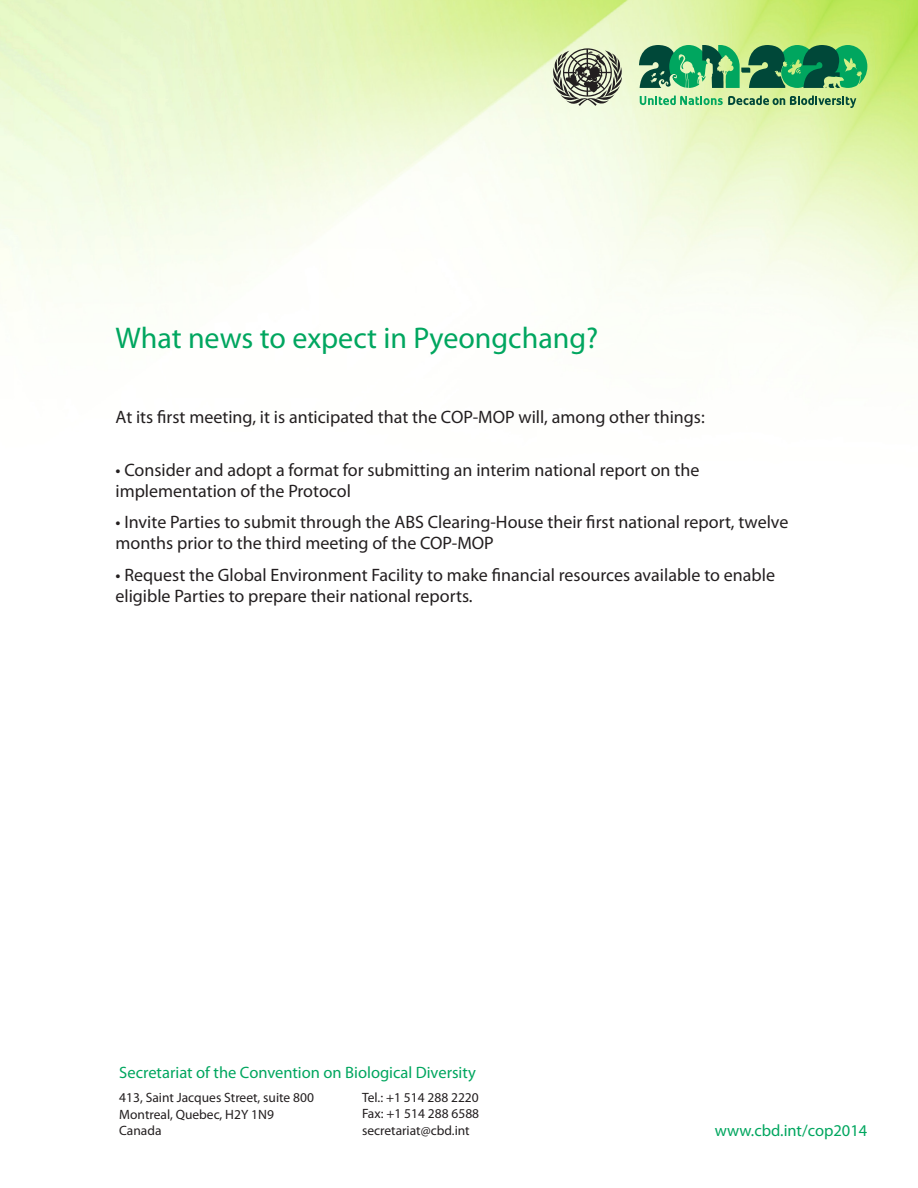
<style>
.page{position:relative;width:918px;height:1188px;background:#fff}
.page>*{position:absolute;margin:0;border:0;box-sizing:border-box;transform-origin:0 0}
.Header{font:30px "Myriad Pro";color:#00a65f}
.Body{font:18px/21px "Myriad Pro";color:#231f20}
.Body-2{font:16.5px "Myriad Pro";color:#00a65f}
.t1{font:13.5px/16.5px "Myriad Pro";color:#231f20}
</style>
<div class="page">
<img style="left:0;top:0;width:918px;height:342px">
<svg style="left:639px;top:45px;width:228px;height:43px;background:#3a9561"></svg>
<svg style="left:640px;top:96px;width:216px;height:12px;background:#95c68c"></svg>
<svg style="left:553px;top:48px;width:69px;height:58px;background:#999d8b"></svg>
<p class="Header" style="left:116px;top:320px;width:484px">What news to expect in Pyeongchang?</p>
<p class="Body" style="left:116px;top:407px;width:591px">At its first meeting, it is anticipated that the COP-MOP will, among other things:</p>
<p class="Body" style="left:116px;top:459px;width:585px">• Consider and adopt a format for submitting an interim national report on the implementation of the Protocol</p>
<p class="Body" style="left:116px;top:512px;width:674px">• Invite Parties to submit through the ABS Clearing-House their first national report, twelve months prior to the third meeting of the COP-MOP</p>
<p class="Body" style="left:116px;top:564px;width:661px">• Request the Global Environment Facility to make financial resources available to enable eligible Parties to prepare their national reports.</p>
<p class="Body-2" style="left:119px;top:1062px;width:358px">Secretariat of the Convention on Biological Diversity</p>
<p class="t1" style="left:119px;top:1089px;width:196px">413, Saint Jacques Street, suite 800<br>Montreal, Quebec, H2Y 1N9<br>Canada</p>
<p class="t1" style="left:362px;top:1089px;width:119px;text-align:justify">Tel.: +1 514 288 2220<br>Fax: +1 514 288 6588 secretariat@cbd.int</p>
<p class="Body-2" style="left:715px;top:1121px;width:154px">www.cbd.int/cop2014</p>
</div>
